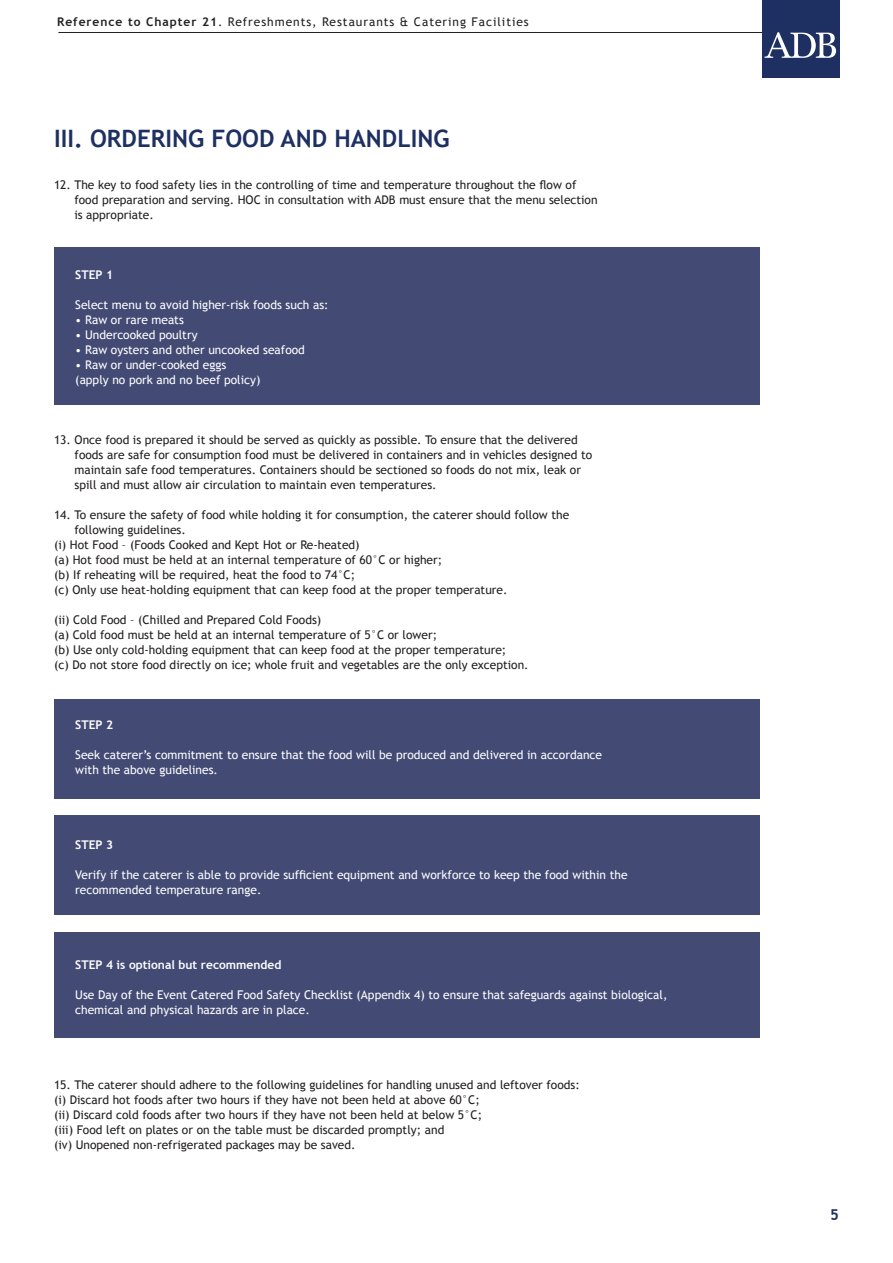
<style>
.page{position:relative;width:893px;height:1263px;background:#fff}
.page>*{position:absolute;margin:0;border:0;box-sizing:border-box;transform-origin:0 0}
.Sub_Head{font:700 24px "Trebuchet MS";color:#1e3062}
.t1{font:700 15px "Trebuchet MS";color:#1e3062}
.Body{font:12px/15px "Trebuchet MS";color:#231f20}
.Body-2{font:12px/15px "Trebuchet MS";color:#fff}
.Body-3{font:12px "Trebuchet MS";letter-spacing:.08em;color:#231f20}
.Body-4{font:700 12px "Trebuchet MS";color:#fff}
.s1{font-weight:700}
</style>
<div class="page">
<hr style="left:58px;top:32px;width:781px;height:1px;background:#231f20">
<div style="left:763px;top:0;width:77px;height:77px;background:#1e3062"></div>
<svg style="left:764px;top:32px;width:72px;height:26px"></svg>
<div style="left:54px;top:248px;width:705px;height:157px;background:#434b75"></div>
<div style="left:54px;top:699px;width:705px;height:99px;background:#434b75"></div>
<div style="left:54px;top:815px;width:705px;height:100px;background:#434b75"></div>
<div style="left:54px;top:932px;width:705px;height:105px;background:#434b75"></div>
<p class="Body-3" style="left:57px;top:15px;width:473px"><span class="s1">Reference to Chapter 21</span>. Refreshments, Restaurants &amp; Catering Facilities</p>
<p class="Sub_Head" style="left:54px;top:124px;width:397px">III. ORDERING FOOD AND HANDLING</p>
<p class="Body" style="left:74px;top:177px;width:525px;text-indent:-20px">12. The key to food safety lies in the controlling of time and temperature throughout the flow of food preparation and serving. HOC in consultation with ADB must ensure that the menu selection is appropriate.</p>
<p class="Body-4" style="left:75px;top:267px;width:39px">STEP 1</p>
<p class="Body-2" style="left:75px;top:297px;width:255px">Select menu to avoid higher-risk foods such as:</p>
<p class="Body-2" style="left:75px;top:312px;width:110px">• Raw or rare meats</p>
<p class="Body-2" style="left:75px;top:327px;width:124px">• Undercooked poultry</p>
<p class="Body-2" style="left:75px;top:342px;width:231px">• Raw oysters and other uncooked seafood</p>
<p class="Body-2" style="left:75px;top:357px;width:153px">• Raw or under-cooked eggs</p>
<p class="Body-2" style="left:75px;top:372px;width:187px">(apply no pork and no beef policy)</p>
<p class="Body" style="left:75px;top:432px;width:519px;text-indent:-21px">13. Once food is prepared it should be served as quickly as possible. To ensure that the delivered foods are safe for consumption food must be delivered in containers and in vehicles designed to maintain safe food temperatures. Containers should be sectioned so foods do not mix, leak or spill and must allow air circulation to maintain even temperatures.</p>
<p class="Body" style="left:74px;top:507px;width:496px;text-indent:-20px">14. To ensure the safety of food while holding it for consumption, the caterer should follow the following guidelines.</p>
<p class="Body" style="left:54px;top:537px;width:307px">(i) Hot Food – (Foods Cooked and Kept Hot or Re-heated)</p>
<p class="Body" style="left:54px;top:552px;width:390px">(a) Hot food must be held at an internal temperature of 60°C or higher;</p>
<p class="Body" style="left:54px;top:567px;width:303px">(b) If reheating will be required, heat the food to 74°C;</p>
<p class="Body" style="left:54px;top:582px;width:455px">(c) Only use heat-holding equipment that can keep food at the proper temperature.</p>
<p class="Body" style="left:54px;top:612px;width:269px">(ii) Cold Food – (Chilled and Prepared Cold Foods)</p>
<p class="Body" style="left:54px;top:627px;width:385px">(a) Cold food must be held at an internal temperature of 5°C or lower;</p>
<p class="Body" style="left:54px;top:642px;width:454px">(b) Use only cold-holding equipment that can keep food at the proper temperature;</p>
<p class="Body" style="left:54px;top:657px;width:476px">(c) Do not store food directly on ice; whole fruit and vegetables are the only exception.</p>
<p class="Body-4" style="left:75px;top:717px;width:39px">STEP 2</p>
<p class="Body-2" style="left:75px;top:747px;width:528px">Seek caterer’s commitment to ensure that the food will be produced and delivered in accordance with the above guidelines.</p>
<p class="Body-4" style="left:75px;top:837px;width:39px">STEP 3</p>
<p class="Body-2" style="left:75px;top:867px;width:554px">Verify if the caterer is able to provide sufficient equipment and workforce to keep the food within the recommended temperature range.</p>
<p class="Body-4" style="left:75px;top:957px;width:208px">STEP 4 is optional but recommended</p>
<p class="Body-2" style="left:75px;top:987px;width:594px">Use Day of the Event Catered Food Safety Checklist (Appendix 4) to ensure that safeguards against biological, chemical and physical hazards are in place.</p>
<p class="Body" style="left:54px;top:1077px;width:527px">15. The caterer should adhere to the following guidelines for handling unused and leftover foods:</p>
<p class="Body" style="left:54px;top:1092px;width:427px">(i) Discard hot foods after two hours if they have not been held at above 60°C;</p>
<p class="Body" style="left:54px;top:1107px;width:430px">(ii) Discard cold foods after two hours if they have not been held at below 5°C;</p>
<p class="Body" style="left:54px;top:1122px;width:392px">(iii) Food left on plates or on the table must be discarded promptly; and</p>
<p class="Body" style="left:54px;top:1137px;width:303px">(iv) Unopened non-refrigerated packages may be saved.</p>
<p class="t1" style="left:830px;top:1205px;width:10px">5</p>
</div>
